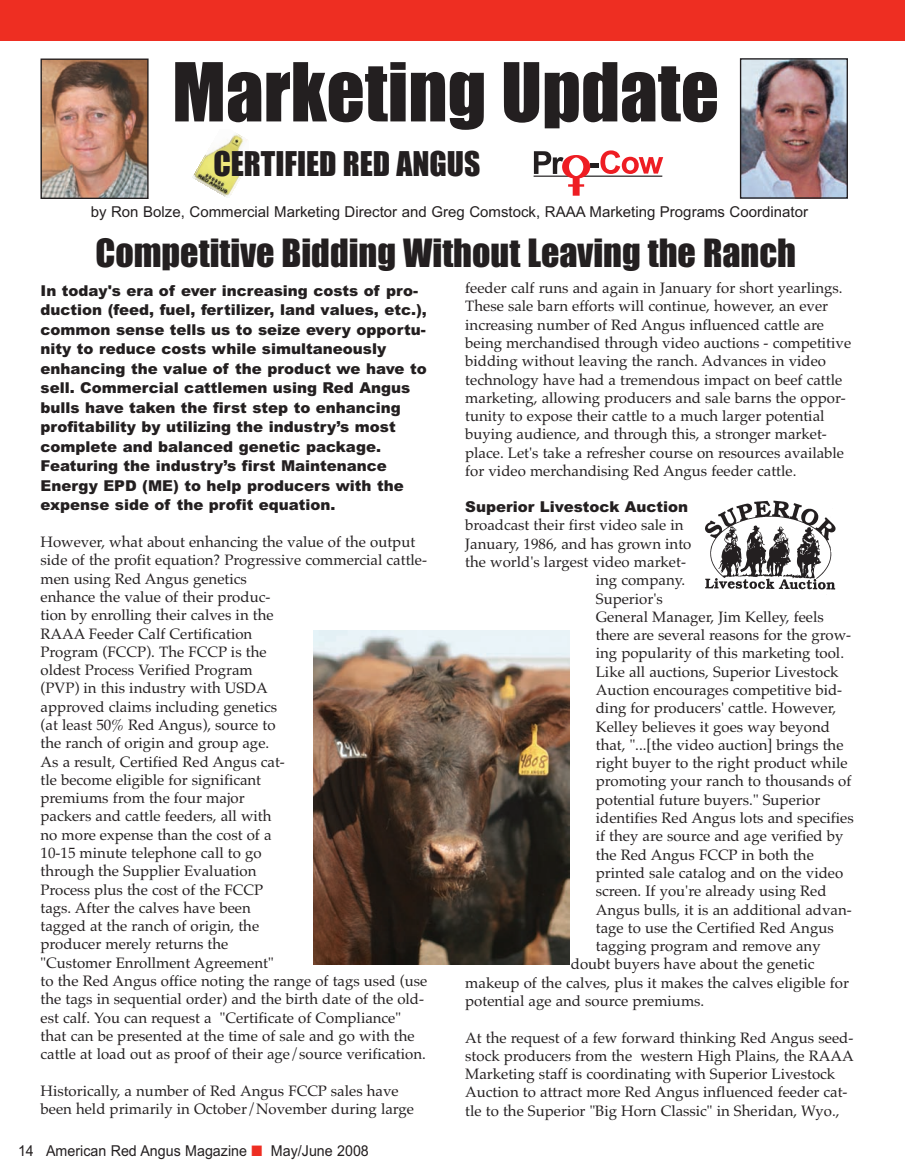
<style>
.page{position:relative;width:905px;height:1175px;background:#fff}
.page>*{position:absolute;margin:0;border:0;box-sizing:border-box;transform-origin:0 0}
.t1{font:75px "Impact";color:#231f20}
.t2{font:36px "Impact";color:#231f20}
.t3{font:31.5px "Impact";color:#231f20}
.t4{font:15px/18.3px "Palatino";color:#231f20}
.t5{font:900 15px/19.5px "Arial";color:#231f20}
.t6{font:15px "Arial";color:#231f20}
.t7{font:15px "Arial";color:#231f20;scale:.95 1}
.s1{color:#ee2e22}
</style>
<div class="page">
<img style="left:741px;top:60px;width:105px;height:137px">
<div style="left:739px;top:58px;width:109px;height:141px;border:1px solid #231f20"></div>
<img style="left:193px;top:133px;width:54px;height:64px">
<img style="left:43px;top:60px;width:103px;height:137px">
<div style="left:41px;top:58px;width:107px;height:141px;border:1px solid #231f20"></div>
<div style="left:0;top:0;width:904px;height:40px;background:#ee2e22"></div>
<svg style="left:534px;top:151px;width:29px;height:23px"></svg>
<svg style="left:590px;top:150px;width:73px;height:24px"></svg>
<hr style="left:533px;top:175px;width:38px;height:2px;background:#231f20">
<hr style="left:582px;top:175px;width:80px;height:2px;background:#231f20">
<div style="left:563px;top:154px;width:25px;height:25px;border:4px solid #ee1d23;border-radius:50%"></div>
<hr style="left:574px;top:177px;width:4px;height:19px;background:#ee1d23">
<svg style="left:568px;top:183px;width:16px;height:4px"></svg>
<img style="left:705px;top:500px;width:131px;height:90px">
<img style="left:314px;top:631px;width:255px;height:333px">
<h1 class="t1" style="left:172px;top:52px;width:548px">Marketing Update</h1>
<h3 class="t3" style="left:213px;top:147px;width:268px">CERTIFIED RED ANGUS</h3>
<p class="t6" style="left:91px;top:203px;width:718px">by Ron Bolze, Commercial Marketing Director and Greg Comstock, RAAA Marketing Programs Coordinator</p>
<h2 class="t2" style="left:95px;top:233px;width:702px">Competitive Bidding Without Leaving the Ranch</h2>
<p class="t5" style="left:40px;top:281px;width:388px">In today's era of ever increasing costs of pro&shy;duction (feed, fuel, fertilizer, land values, etc.), common sense tells us to seize every opportu&shy;nity to reduce costs while simultaneously enhancing the value of the product we have to sell. Commercial cattlemen using Red Angus bulls have taken the first step to enhancing profitability by utilizing the industry’s most complete and balanced genetic package.<br>Featuring the industry’s first Maintenance Energy EPD (ME) to help producers with the expense side of the profit equation.</p>
<p class="t4" style="left:40px;top:532px;width:388px">However, what about enhancing the value of the output side of the profit equation? Progressive commercial cattle&shy;men using Red Angus genetics<br>enhance the value of their produc-<br>tion by enrolling their calves in the<br>RAAA Feeder Calf Certification<br>Program (FCCP). The FCCP is the<br>oldest Process Verified Program<br>(PVP) in this industry with USDA<br>approved claims including genetics<br>(at least 50% Red Angus), source to<br>the ranch of origin and group age.<br>As a result, Certified Red Angus cat-<br>tle become eligible for significant<br>premiums from the four major<br>packers and cattle feeders, all with<br>no more expense than the cost of a<br>10-15 minute telephone call to go<br>through the Supplier Evaluation<br>Process plus the cost of the FCCP<br>tags. After the calves have been<br>tagged at the ranch of origin, the<br>producer merely returns the<br>"Customer Enrollment Agreement"<br>to the Red Angus office noting the range of tags used (use the tags in sequential order) and the birth date of the old&shy;est calf. You can request a "Certificate of Compliance" that can be presented at the time of sale and go with the cattle at load out as proof of their age/source verification.</p>
<p class="t4" style="left:40px;top:1081px;width:375px">Historically, a number of Red Angus FCCP sales have been held primarily in October/November during large</p>
<p class="t7" style="left:18px;top:1142px;width:371px">14 American Red Angus Magazine <span class="s1">■</span> May/June 2008</p>
<p class="t4" style="left:465px;top:279px;width:387px">feeder calf runs and again in January for short yearlings.<br>These sale barn efforts will continue, however, an ever increasing number of Red Angus influenced cattle are being merchandised through video auctions - competitive bidding without leaving the ranch. Advances in video technology have had a tremendous impact on beef cattle marketing, allowing producers and sale barns the oppor&shy;tunity to expose their cattle to a much larger potential buying audience, and through this, a stronger market&shy;place. Let's take a refresher course on resources available for video merchandising Red Angus feeder cattle.</p>
<p class="t5" style="left:465px;top:497px;width:224px">Superior Livestock Auction</p>
<p class="t4" style="left:465px;top:516px;width:220px">broadcast their first video sale in</p>
<p class="t4" style="left:465px;top:534px;width:228px">January, 1986, and has grown into</p>
<p class="t4" style="left:465px;top:552px;width:222px">the world's largest video market-</p>
<p class="t4" style="left:596px;top:571px;width:91px">ing company.</p>
<p class="t4" style="left:596px;top:589px;width:69px">Superior's</p>
<p class="t4" style="left:596px;top:607px;width:229px">General Manager, Jim Kelley, feels</p>
<p class="t4" style="left:596px;top:626px;width:257px">there are several reasons for the grow-</p>
<p class="t4" style="left:596px;top:644px;width:250px">ing popularity of this marketing tool.</p>
<p class="t4" style="left:596px;top:662px;width:244px">Like all auctions, Superior Livestock</p>
<p class="t4" style="left:596px;top:680px;width:248px">Auction encourages competitive bid-</p>
<p class="t4" style="left:596px;top:699px;width:242px">ding for producers' cattle. However,</p>
<p class="t4" style="left:596px;top:717px;width:235px">Kelley believes it goes way beyond</p>
<p class="t4" style="left:596px;top:735px;width:249px">that, "...[the video auction] brings the</p>
<p class="t4" style="left:596px;top:754px;width:253px">right buyer to the right product while</p>
<p class="t4" style="left:596px;top:772px;width:257px">promoting your ranch to thousands of</p>
<p class="t4" style="left:596px;top:790px;width:226px">potential future buyers." Superior</p>
<p class="t4" style="left:596px;top:808px;width:259px">identifies Red Angus lots and specifies</p>
<p class="t4" style="left:596px;top:827px;width:249px">if they are source and age verified by</p>
<p class="t4" style="left:596px;top:845px;width:219px">the Red Angus FCCP in both the</p>
<p class="t4" style="left:596px;top:863px;width:249px">printed sale catalog and on the video</p>
<p class="t4" style="left:596px;top:882px;width:232px">screen. If you're already using Red</p>
<p class="t4" style="left:596px;top:900px;width:257px">Angus bulls, it is an additional advan-</p>
<p class="t4" style="left:596px;top:918px;width:239px">tage to use the Certified Red Angus</p>
<p class="t4" style="left:596px;top:936px;width:226px">tagging program and remove any</p>
<p class="t4" style="left:571px;top:955px;width:245px">doubt buyers have about the genetic</p>
<p class="t4" style="left:465px;top:973px;width:385px">makeup of the calves, plus it makes the calves eligible for</p>
<p class="t4" style="left:465px;top:991px;width:241px">potential age and source premiums.</p>
<p class="t4" style="left:465px;top:1028px;width:390px">At the request of a few forward thinking Red Angus seed&shy;stock producers from the western High Plains, the RAAA Marketing staff is coordinating with Superior Livestock Auction to attract more Red Angus influenced feeder cat&shy;tle to the Superior "Big Horn Classic" in Sheridan, Wyo.,</p>
</div>
